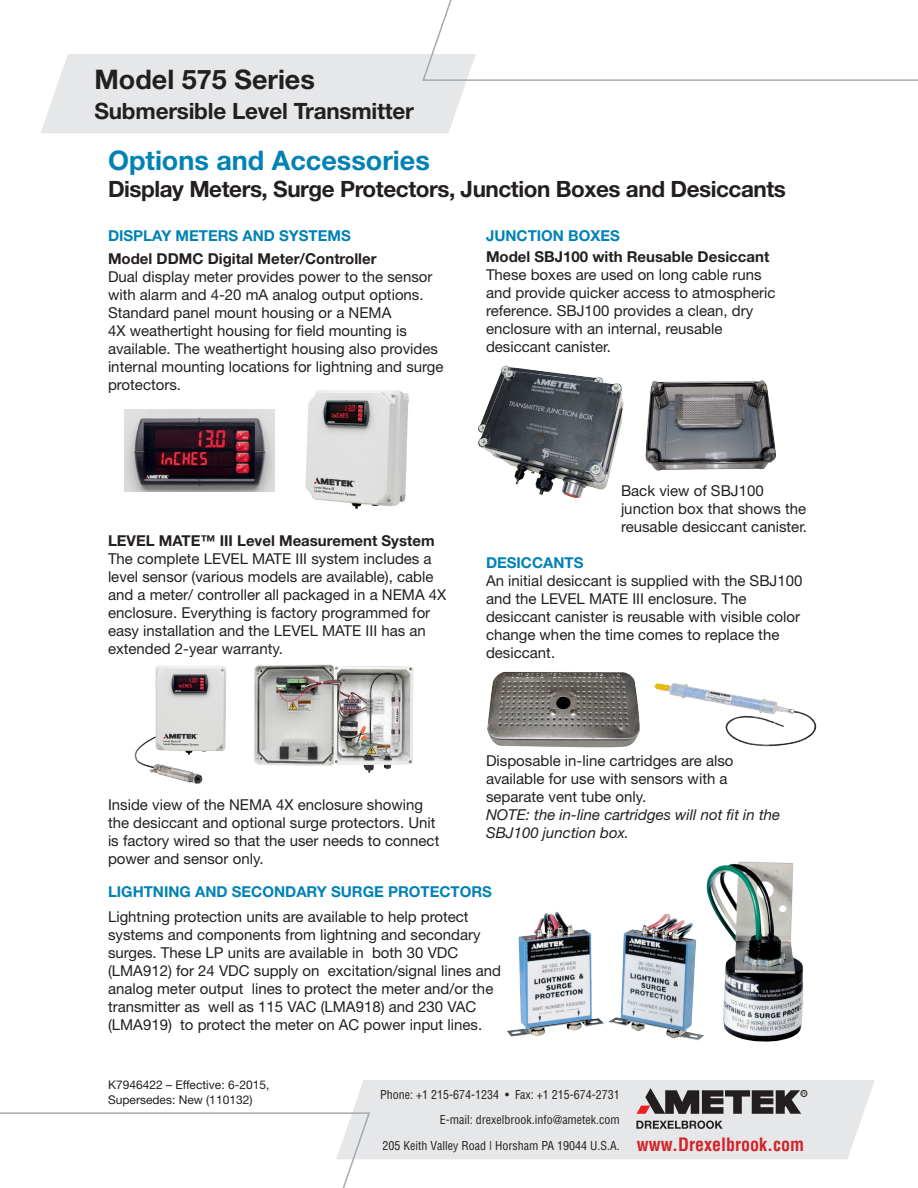
<style>
.page{position:relative;width:918px;height:1188px;background:#fff}
.page>*{position:absolute;margin:0;border:0;box-sizing:border-box;transform-origin:0 0}
.Back_Page_Product_Na{font:700 27px "Helvetica Neue";color:#0082b4}
.t1{font:700 27px "Helvetica Neue";color:#231f20}
.Back_Page_Product_Na-2{font:700 22.5px "Helvetica Neue";letter-spacing:-.02em;color:#231f20}
.t2{font:700 condensed 18px "Helvetica";color:#d1232a}
.Back_Page_Product_Na-3{font:15px/18px "Helvetica Neue";color:#231f20}
.Back_Page_Product_Na-4{font:700 15px "Helvetica Neue";color:#231f20}
.Back_Page_Product_Na-5{font:700 15px "Helvetica Neue";color:#0082b4}
.t3{font:italic 15px "Helvetica Neue";color:#231f20}
.t4{font:condensed 12px/25.5px "Helvetica";color:#231f20;text-align:right}
.Back_Page_Product_Na-6{font:12px/14.4px "Helvetica Neue";color:#231f20}
</style>
<div class="page">
<img style="left:507px;top:861px;width:297px;height:181px">
<img style="left:125px;top:410px;width:149px;height:82px">
<img style="left:305px;top:390px;width:104px;height:119px">
<img style="left:254px;top:664px;width:160px;height:109px">
<img style="left:134px;top:666px;width:93px;height:118px">
<img style="left:478px;top:369px;width:146px;height:130px">
<img style="left:646px;top:380px;width:130px;height:91px">
<img style="left:487px;top:671px;width:153px;height:77px">
<img style="left:654px;top:683px;width:163px;height:64px">
<svg style="left:41px;top:0;width:877px;height:133px"></svg>
<svg style="left:0;top:1080px;width:875px;height:108px"></svg>
<h1 class="t1" style="left:94px;top:62px;width:222px">Model 575 Series</h1>
<h2 class="Back_Page_Product_Na-2" style="left:94px;top:97px;width:321px">Submersible Level Transmitter</h2>
<p class="Back_Page_Product_Na" style="left:108px;top:143px;width:323px">Options and Accessories</p>
<p class="Back_Page_Product_Na-2" style="left:108px;top:175px;width:679px">Display Meters, Surge Protectors, Junction Boxes and Desiccants</p>
<p class="Back_Page_Product_Na-5" style="left:108px;top:227px;width:244px">DISPLAY METERS AND SYSTEMS</p>
<p class="Back_Page_Product_Na-4" style="left:108px;top:249px;width:270px">Model DDMC Digital Meter/Controller</p>
<p class="Back_Page_Product_Na-3" style="left:108px;top:267px;width:337px">Dual display meter provides power to the sensor with alarm and 4-20 mA analog output options.<br>Standard panel mount housing or a NEMA<br>4X weathertight housing for field mounting is available. The weathertight housing also provides internal mounting locations for lightning and surge protectors.</p>
<p class="Back_Page_Product_Na-5" style="left:486px;top:227px;width:135px">JUNCTION BOXES</p>
<p class="Back_Page_Product_Na-4" style="left:486px;top:248px;width:285px">Model SBJ100 with Reusable Desiccant</p>
<p class="Back_Page_Product_Na-3" style="left:486px;top:266px;width:291px">These boxes are used on long cable runs and provide quicker access to atmospheric reference. SBJ100 provides a clean, dry enclosure with an internal, reusable</p>
<p class="Back_Page_Product_Na-3" style="left:486px;top:338px;width:127px">desiccant canister.</p>
<p class="Back_Page_Product_Na-4" style="left:108px;top:531px;width:328px">LEVEL MATE™ III Level Measurement System</p>
<p class="Back_Page_Product_Na-3" style="left:108px;top:549px;width:340px">The complete LEVEL MATE III system includes a level sensor (various models are available), cable and a meter/ controller all packaged in a NEMA 4X enclosure. Everything is factory programmed for easy installation and the LEVEL MATE III has an extended 2-year warranty.</p>
<p class="Back_Page_Product_Na-3" style="left:108px;top:795px;width:333px">Inside view of the NEMA 4X enclosure showing the desiccant and optional surge protectors. Unit is factory wired so that the user needs to connect power and sensor only.</p>
<p class="Back_Page_Product_Na-3" style="left:621px;top:481px;width:188px">Back view of SBJ100 junction box that shows the reusable desiccant canister.</p>
<p class="Back_Page_Product_Na-5" style="left:486px;top:553px;width:99px">DESICCANTS</p>
<p class="Back_Page_Product_Na-3" style="left:486px;top:571px;width:318px">An initial desiccant is supplied with the SBJ100 and the LEVEL MATE III enclosure. The desiccant canister is reusable with visible color change when the time comes to replace the desiccant.</p>
<p class="Back_Page_Product_Na-3" style="left:486px;top:751px;width:249px">Disposable in-line cartridges are also</p>
<p class="Back_Page_Product_Na-3" style="left:486px;top:769px;width:243px">available for use with sensors with a</p>
<p class="Back_Page_Product_Na-3" style="left:486px;top:787px;width:162px">separate vent tube only.</p>
<p class="t3" style="left:486px;top:806px;width:296px">NOTE: the in-line cartridges will not fit in the</p>
<p class="t3" style="left:486px;top:824px;width:145px">SBJ100 junction box.</p>
<p class="Back_Page_Product_Na-5" style="left:108px;top:882px;width:385px">LIGHTNING AND SECONDARY SURGE PROTECTORS</p>
<p class="Back_Page_Product_Na-3" style="left:108px;top:907px;width:395px">Lightning protection units are available to help protect systems and components from lightning and secondary surges. These LP units are available in both 30 VDC (LMA912) for 24 VDC supply on excitation/signal lines and analog meter output lines to protect the meter and/or the transmitter as well as 115 VAC (LMA918) and 230 VAC (LMA919) to protect the meter on AC power input lines.</p>
<p class="Back_Page_Product_Na-6" style="left:108px;top:1078px;width:163px">K7946422 – Effective: 6-2015,<br>Supersedes: New (110132)</p>
<p class="t4" style="left:380px;top:1082px;width:241px">Phone: +1 215-674-1234 • Fax: +1 215-674-2731<br>E-mail: drexelbrook.info@ametek.com<br>205 Keith Valley Road | Horsham PA 19044 U.S.A.</p>
<p class="t2" style="left:637px;top:1134px;width:169px">www.Drexelbrook.com</p>
</div>
